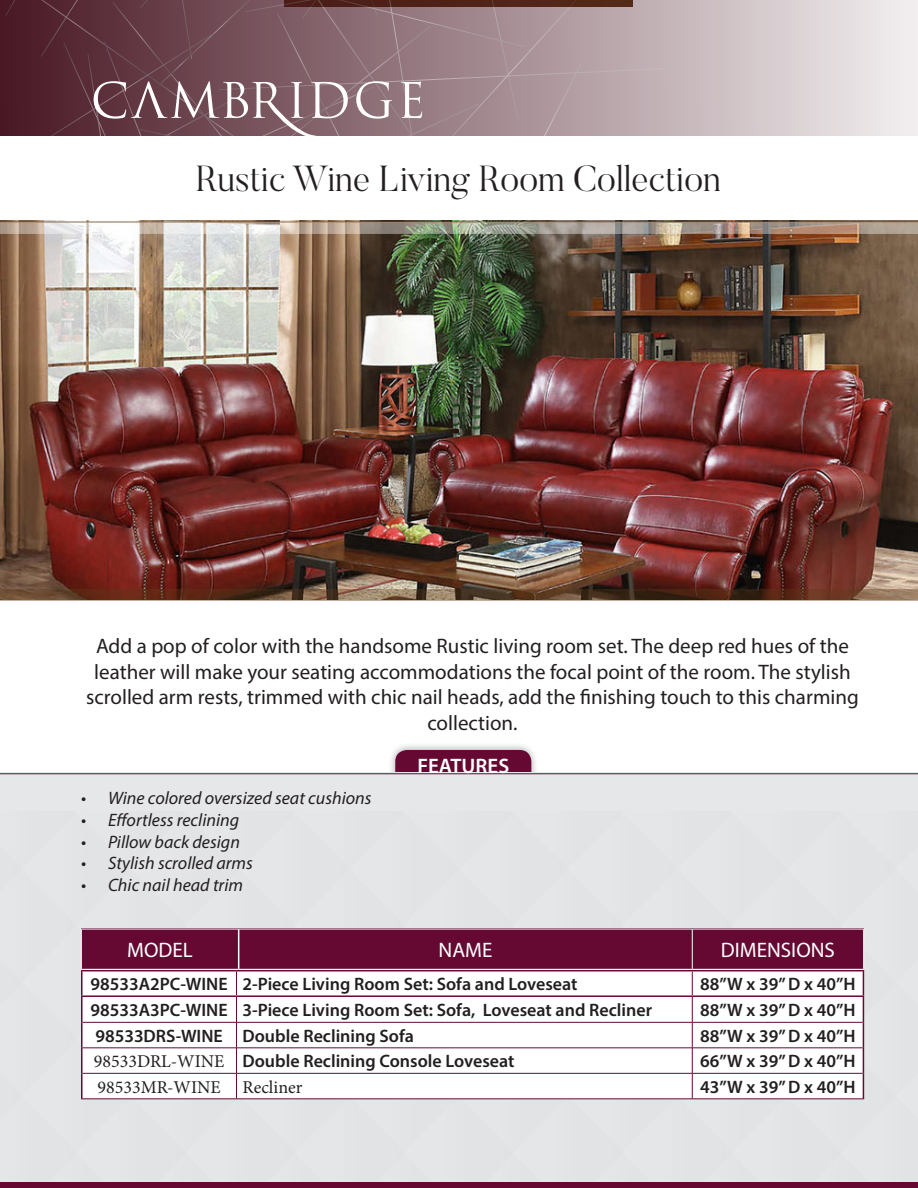
<style>
.page{position:relative;width:918px;height:1188px;background:#fff}
.page>*{position:absolute;margin:0;border:0;box-sizing:border-box;transform-origin:0 0}
.t1{font:300 36px "Butler";color:#231f20}
.t2{font:21px/25.5px "Myriad Pro";color:#231f20;text-align:center}
.t3{font:21px "Myriad Pro";color:#fff}
.t4{font:600 21px "Myriad Pro";color:#fff}
.t5{font:600 18px "Myriad Pro";color:#231f20}
.t6{font:italic 18px "Myriad Pro";color:#231f20}
.t7{font:18px "Minion Pro";color:#231f20}
</style>
<div class="page">
<div style="left:387px;top:742px;width:152px;height:45px;background:#231f20;opacity:.4"></div>
<div style="left:395px;top:750px;width:136px;height:23px;background:#650933"></div>
<div style="left:1px;top:773px;width:917px;height:415px;background:#e6e7e9"></div>
<img style="left:0;top:220px;width:918px;height:369px">
<hr style="left:0;top:774px;width:918px;height:1px;background:#650933">
<svg style="left:0;top:222px;width:918px;height:12px;background:#bab0a4"></svg>
<svg style="left:0;top:589px;width:918px;height:12px;background:#6a4a35"></svg>
<svg style="left:81px;top:928px;width:784px;height:172px;background:#d5bdc8"></svg>
<hr style="left:82px;top:1022px;width:155px;height:1px;background:#650933">
<hr style="left:237px;top:1022px;width:455px;height:1px;background:#650933">
<hr style="left:692px;top:1022px;width:171px;height:1px;background:#650933">
<hr style="left:82px;top:1048px;width:155px;height:1px;background:#650933">
<hr style="left:237px;top:1048px;width:455px;height:1px;background:#650933">
<hr style="left:692px;top:1048px;width:171px;height:1px;background:#650933">
<hr style="left:82px;top:1073px;width:155px;height:1px;background:#650933">
<hr style="left:237px;top:1073px;width:455px;height:1px;background:#650933">
<hr style="left:692px;top:1073px;width:171px;height:1px;background:#650933">
<hr style="left:81px;top:1099px;width:156px;height:1px;background:#650933">
<hr style="left:237px;top:1099px;width:455px;height:1px;background:#650933">
<hr style="left:692px;top:1099px;width:172px;height:1px;background:#650933">
<div style="left:0;top:1182px;width:918px;height:6px;background:#650933"></div>
<svg style="left:768px;top:0;width:150px;height:136px;background:#e4ddde"></svg>
<svg style="left:0;top:0;width:768px;height:136px;background:#91747b"></svg>
<p class="t1" style="left:196px;top:156px;width:527px">Rustic Wine Living Room Collection</p>
<p class="t2" style="left:86px;top:633px;width:774px">Add a pop of color with the handsome Rustic living room set. The deep red hues of the leather will make your seating accommodations the focal point of the room. The stylish scrolled arm rests, trimmed with chic nail heads, add the finishing touch to this charming collection.</p>
<p class="t6" style="left:81px;top:787px;width:292px">• Wine colored oversized seat cushions</p>
<p class="t6" style="left:81px;top:809px;width:160px">• Effortless reclining</p>
<p class="t6" style="left:81px;top:831px;width:160px">• Pillow back design</p>
<p class="t6" style="left:81px;top:852px;width:173px">• Stylish scrolled arms</p>
<p class="t6" style="left:81px;top:874px;width:164px">• Chic nail head trim</p>
<p class="t4" style="left:417px;top:752px;width:93px">FEATURES</p>
<p class="t3" style="left:127px;top:937px;width:67px">MODEL</p>
<p class="t3" style="left:439px;top:937px;width:55px">NAME</p>
<p class="t3" style="left:721px;top:937px;width:116px">DIMENSIONS</p>
<p class="t5" style="left:91px;top:973px;width:139px">98533A2PC-WINE</p>
<p class="t5" style="left:243px;top:973px;width:337px">2-Piece Living Room Set: Sofa and Loveseat</p>
<p class="t5" style="left:700px;top:973px;width:157px">88”W x 39” D x 40”H</p>
<p class="t5" style="left:91px;top:999px;width:139px">98533A3PC-WINE</p>
<p class="t5" style="left:243px;top:999px;width:411px">3-Piece Living Room Set: Sofa, Loveseat and Recliner</p>
<p class="t5" style="left:700px;top:999px;width:157px">88”W x 39” D x 40”H</p>
<p class="t5" style="left:95px;top:1024px;width:129px">98533DRS-WINE</p>
<p class="t5" style="left:243px;top:1024px;width:173px">Double Reclining Sofa</p>
<p class="t5" style="left:700px;top:1024px;width:157px">88”W x 39” D x 40”H</p>
<p class="t7" style="left:94px;top:1049px;width:132px">98533DRL-WINE</p>
<p class="t5" style="left:243px;top:1050px;width:274px">Double Reclining Console Loveseat</p>
<p class="t5" style="left:700px;top:1050px;width:157px">66”W x 39” D x 40”H</p>
<p class="t7" style="left:98px;top:1075px;width:125px">98533MR-WINE</p>
<p class="t7" style="left:243px;top:1075px;width:61px">Recliner</p>
<p class="t5" style="left:700px;top:1075px;width:157px">43”W x 39” D x 40”H</p>
</div>
